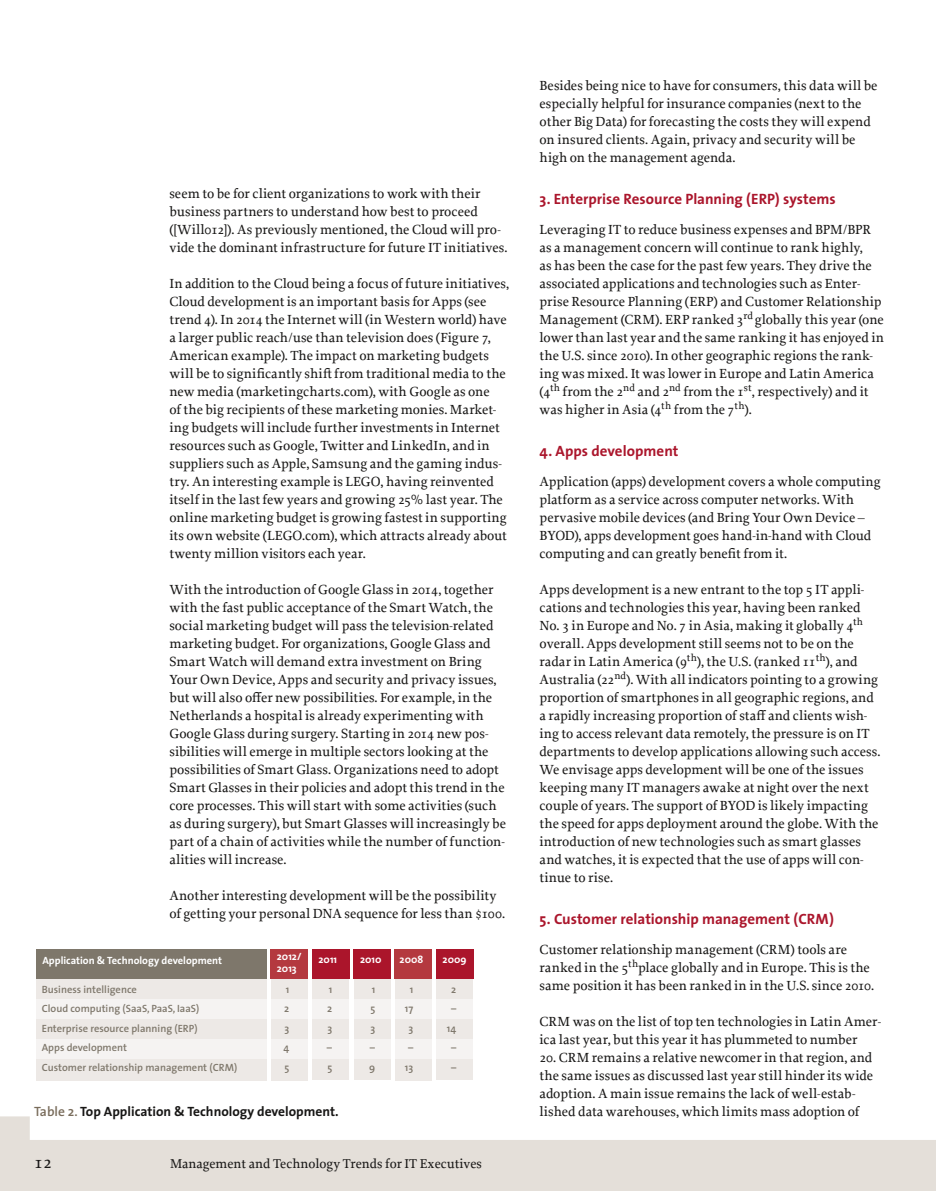
<style>
.page{position:relative;width:936px;height:1191px;background:#fff}
.page>*{position:absolute;margin:0;border:0;box-sizing:border-box;transform-origin:0 0}
.t1{font:500 18px "Proforma";color:#181716}
.t2{font:700 15px "The Sans";color:#ab162c}
.t3{font:500 13.8px/18px "Proforma";color:#181716}
.t4{font:500 13.5px "Proforma";color:#181716}
.t5{font:700 13.5px "The Sans";color:#181716}
.t6{font:600 10.5px/19.5px "The Sans";color:#7e776b;text-align:justify}
.t7{font:700 10.5px/12px "The Sans";color:#fff}
.s1{font-weight:600;color:#796c5b}
</style>
<div class="page">
<svg style="left:0;top:1116px;width:935px;height:75px;fill:#e4dfd9"></svg>
<div style="left:36px;top:978px;width:230px;height:102px;background:#ede9e6"></div>
<div style="left:271px;top:978px;width:37px;height:102px;background:#ede9e6"></div>
<div style="left:36px;top:949px;width:230px;height:29px;background:#7e776b"></div>
<div style="left:270px;top:949px;width:38px;height:29px;background:#b4393f"></div>
<div style="left:312px;top:978px;width:37px;height:102px;background:#ede9e6"></div>
<div style="left:312px;top:949px;width:37px;height:29px;background:#ab152b"></div>
<div style="left:354px;top:978px;width:37px;height:102px;background:#ede9e6"></div>
<div style="left:354px;top:949px;width:37px;height:29px;background:#ab152b"></div>
<div style="left:395px;top:978px;width:37px;height:102px;background:#ede9e6"></div>
<div style="left:394px;top:949px;width:38px;height:29px;background:#b4393f"></div>
<div style="left:436px;top:978px;width:37px;height:102px;background:#ede9e6"></div>
<div style="left:436px;top:949px;width:37px;height:29px;background:#ab152b"></div>
<div style="left:36px;top:999px;width:437px;height:19px;background:#f5f3f2"></div>
<div style="left:36px;top:1039px;width:437px;height:20px;background:#f5f3f2"></div>
<p class="t3" style="left:169px;top:184px;width:339px">seem to be for client organizations to work with their business partners to understand how best to proceed ([Will012]). As previously mentioned, the Cloud will pro‑ vide the dominant infrastructure for future IT initiatives.</p>
<p class="t3" style="left:169px;top:274px;width:341px">In addition to the Cloud being a focus of future initiatives, Cloud development is an important basis for Apps (see trend 4). In 2014 the Internet will (in Western world) have a larger public reach/use than television does (Figure 7, American example). The impact on marketing budgets will be to significantly shift from traditional media to the new media (marketingcharts.com), with Google as one<br>of the big recipients of these marketing monies. Market‑ ing budgets will include further investments in Internet resources such as Google, Twitter and LinkedIn, and in suppliers such as Apple, Samsung and the gaming indus‑ try. An interesting example is LEGO, having reinvented itself in the last few years and growing 25% last year. The online marketing budget is growing fastest in supporting its own website (LEGO.com), which attracts already about twenty million visitors each year.</p>
<p class="t3" style="left:169px;top:580px;width:338px">With the introduction of Google Glass in 2014, together with the fast public acceptance of the Smart Watch, the social marketing budget will pass the television-related marketing budget. For organizations, Google Glass and Smart Watch will demand extra investment on Bring Your Own Device, Apps and security and privacy issues, but will also offer new possibilities. For example, in the Netherlands a hospital is already experimenting with Google Glass during surgery. Starting in 2014 new pos‑ sibilities will emerge in multiple sectors looking at the possibilities of Smart Glass. Organizations need to adopt Smart Glasses in their policies and adopt this trend in the core processes. This will start with some activities (such as during surgery), but Smart Glasses will increasingly be part of a chain of activities while the number of function‑ alities will increase.</p>
<p class="t3" style="left:169px;top:886px;width:337px">Another interesting development will be the possibility of getting your personal DNA sequence for less than $100.</p>
<p class="t7" style="left:42px;top:954px;width:181px">Application &amp; Technology development</p>
<p class="t7" style="left:277px;top:950px;width:26px">2012/<br>2013</p>
<p class="t7" style="left:318px;top:953px;width:20px">2011</p>
<p class="t7" style="left:360px;top:953px;width:23px">2010</p>
<p class="t7" style="left:399px;top:953px;width:25px">2008</p>
<p class="t7" style="left:442px;top:953px;width:25px">2009</p>
<p class="t6" style="left:42px;top:979px;width:197px;text-align:left">Business intelligence<br>Cloud computing (SaaS, PaaS, IaaS)<br>Enterprise resource planning (ERP)<br>Apps development<br>Customer relationship management (CRM)</p>
<p class="t6" style="left:283px;top:979px;width:7px">1<br>2<br>3<br>4<br>5</p>
<p class="t6" style="left:327px;top:979px;width:7px">1<br>2<br>3 – 5</p>
<p class="t6" style="left:447px;top:979px;width:11px;text-align:center">2 –<br>14 – –</p>
<p class="t6" style="left:369px;top:979px;width:8px">1<br>5<br>3 – 9</p>
<p class="t6" style="left:405px;top:979px;width:10px;text-align:center">1<br>17<br>3 –<br>13</p>
<p class="t5" style="left:34px;top:1100px;width:306px"><span class="s1">Table 2.</span> Top Application &amp; Technology development.</p>
<h1 class="t1" style="left:34px;top:1151px;width:19px">12</h1>
<p class="t4" style="left:170px;top:1155px;width:313px">Management and Technology Trends for IT Executives</p>
<p class="t3" style="left:539px;top:76px;width:339px">Besides being nice to have for consumers, this data will be especially helpful for insurance companies (next to the other Big Data) for forecasting the costs they will expend on insured clients. Again, privacy and security will be high on the management agenda.</p>
<p class="t2" style="left:539px;top:186px;width:298px">3. Enterprise Resource Planning (ERP) systems</p>
<p class="t3" style="left:539px;top:220px;width:346px">Leveraging IT to reduce business expenses and BPM/BPR as a management concern will continue to rank highly,<br>as has been the case for the past few years. They drive the associated applications and technologies such as Enter‑ prise Resource Planning (ERP) and Customer Relationship Management (CRM). ERP ranked 3<sup>rd</sup> globally this year (one lower than last year and the same ranking it has enjoyed in the U.S. since 2010). In other geographic regions the rank‑ ing was mixed. It was lower in Europe and Latin America (4<sup>th</sup> from the 2<sup>nd</sup> and 2<sup>nd</sup> from the 1<sup>st</sup>, respectively) and it was higher in Asia (4<sup>th</sup> from the 7<sup>th</sup>).</p>
<p class="t2" style="left:539px;top:438px;width:140px">4. Apps development</p>
<p class="t3" style="left:539px;top:472px;width:343px">Application (apps) development covers a whole computing platform as a service across computer networks. With pervasive mobile devices (and Bring Your Own Device – BYOD), apps development goes hand-in-hand with Cloud computing and can greatly benefit from it.</p>
<p class="t3" style="left:539px;top:580px;width:342px">Apps development is a new entrant to the top 5 IT appli‑ cations and technologies this year, having been ranked No. 3 in Europe and No. 7 in Asia, making it globally 4<sup>th </sup>overall. Apps development still seems not to be on the radar in Latin America (9<sup>th</sup>), the U.S. (ranked 11<sup>th</sup>), and Australia (22<sup>nd</sup>). With all indicators pointing to a growing proportion of smartphones in all geographic regions, and a rapidly increasing proportion of staff and clients wish‑ ing to access relevant data remotely, the pressure is on IT departments to develop applications allowing such access.<br>We envisage apps development will be one of the issues keeping many IT managers awake at night over the next couple of years. The support of BYOD is likely impacting the speed for apps deployment around the globe. With the introduction of new technologies such as smart glasses and watches, it is expected that the use of apps will con‑ tinue to rise.</p>
<p class="t2" style="left:539px;top:906px;width:296px">5. Customer relationship management (CRM)</p>
<p class="t3" style="left:539px;top:940px;width:336px">Customer relationship management (CRM) tools are ranked in the 5<sup>th</sup>place globally and in Europe. This is the same position it has been ranked in in the U.S. since 2010.</p>
<p class="t3" style="left:539px;top:1012px;width:343px">CRM was on the list of top ten technologies in Latin Amer‑ ica last year, but this year it has plummeted to number</p>
<p class="t3" style="left:539px;top:1048px;width:335px">20. CRM remains a relative newcomer in that region, and the same issues as discussed last year still hinder its wide adoption. A main issue remains the lack of well-estab‑ lished data warehouses, which limits mass adoption of</p>
</div>
